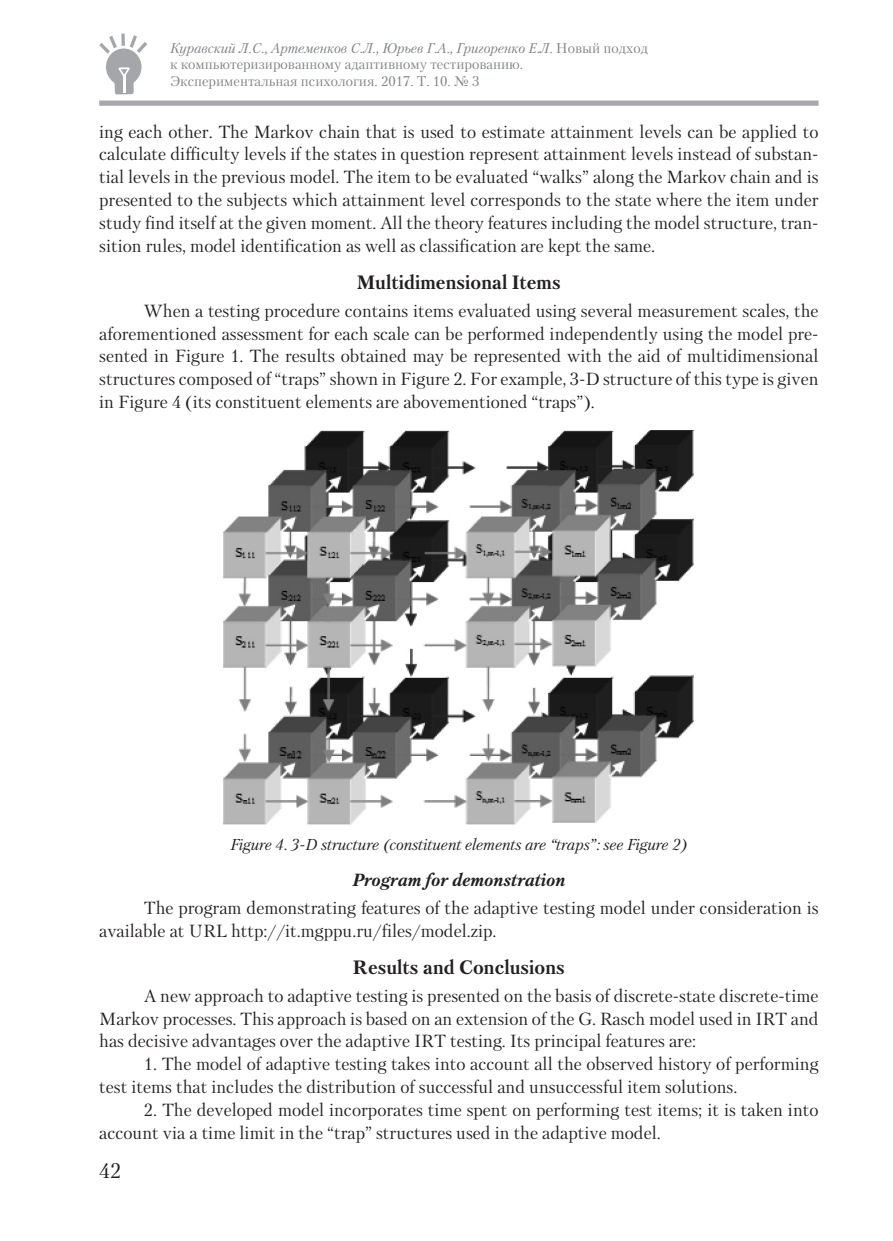
<style>
.page{position:relative;width:893px;height:1241px;background:#fff}
.page>*{position:absolute;margin:0;border:0;box-sizing:border-box;transform-origin:0 0}
.Подзаголовок{font:21px "Petersburg C";color:#231f20}
.Подзаголовок-2{font:700 19.25px "Petersburg C";color:#231f20}
.Текстовый_стиль{font:17.5px/22.8px "Petersburg C";color:#231f20;text-align:justify}
.Текстовый_стиль-2{font:italic 700 17.5px "Petersburg C";color:#231f20}
.Текстовый_стиль-3{font:italic 15.75px "Petersburg C";color:#231f20}
.Подзаголовок-3{font:14px "Petersburg C";color:#808285}
.Подзаголовок-4{font:italic 14px "Petersburg C";color:#808285}
.s1{font-style:normal}
</style>
<div class="page">
<div style="left:99px;top:100px;width:720px;height:6px;background:#a8a9ad"></div>
<svg style="left:99px;top:35px;width:48px;height:59px"></svg>
<img style="left:223px;top:430px;width:471px;height:393px">
<p class="Подзаголовок-4" style="left:170px;top:40px;width:479px">Куравский Л.С., Артеменков С.Л., Юрьев Г.А., Григоренко Е.Л. <span class="s1">Новый подход</span></p>
<p class="Подзаголовок-3" style="left:170px;top:56px;width:354px">к компьютеризированному адаптивному тестированию.</p>
<p class="Подзаголовок-3" style="left:170px;top:73px;width:311px">Экспериментальная психология. 2017. T. 10. № 3</p>
<p class="Текстовый_стиль" style="left:99px;top:120px;width:721px">ing each other. The Markov chain that is used to estimate attainment levels can be applied to calculate difficulty levels if the states in question represent attainment levels instead of substan&shy;tial levels in the previous model. The item to be evaluated “walks” along the Markov chain and is presented to the subjects which attainment level corresponds to the state where the item under study find itself at the given moment. All the theory features including the model structure, tran&shy;sition rules, model identification as well as classification are kept the same.</p>
<p class="Подзаголовок-2" style="left:357px;top:271px;width:205px">Multidimensional Items</p>
<p class="Текстовый_стиль" style="left:99px;top:299px;width:721px;text-indent:45px">When a testing procedure contains items evaluated using several measurement scales, the aforementioned assessment for each scale can be performed independently using the model pre&shy;sented in Figure 1. The results obtained may be represented with the aid of multidimensional structures composed of “traps” shown in Figure 2. For example, 3-D structure of this type is given in Figure 4 (its constituent elements are abovementioned “traps”).</p>
<p class="Текстовый_стиль-3" style="left:230px;top:835px;width:458px">Figure 4. 3-D structure (constituent elements are “traps”: see Figure 2)</p>
<p class="Текстовый_стиль-2" style="left:352px;top:869px;width:214px">Program for demonstration</p>
<p class="Текстовый_стиль" style="left:99px;top:895px;width:721px;text-indent:45px">The program demonstrating features of the adaptive testing model under consideration is available at URL http://it.mgppu.ru/files/model.zip.</p>
<p class="Подзаголовок-2" style="left:353px;top:956px;width:213px">Results and Conclusions</p>
<p class="Текстовый_стиль" style="left:99px;top:984px;width:721px;text-indent:45px">A new approach to adaptive testing is presented on the basis of discrete-state discrete-time Markov processes. This approach is based on an extension of the G. Rasch model used in IRT and has decisive advantages over the adaptive IRT testing. Its principal features are:</p>
<p class="Текстовый_стиль" style="left:99px;top:1052px;width:721px;text-indent:45px">1. The model of adaptive testing takes into account all the observed history of performing test items that includes the distribution of successful and unsuccessful item solutions.</p>
<p class="Текстовый_стиль" style="left:99px;top:1097px;width:721px;text-indent:45px">2. The developed model incorporates time spent on performing test items; it is taken into account via a time limit in the “trap” structures used in the adaptive model.</p>
<p class="Подзаголовок" style="left:99px;top:1157px;width:24px">42</p>
</div>
